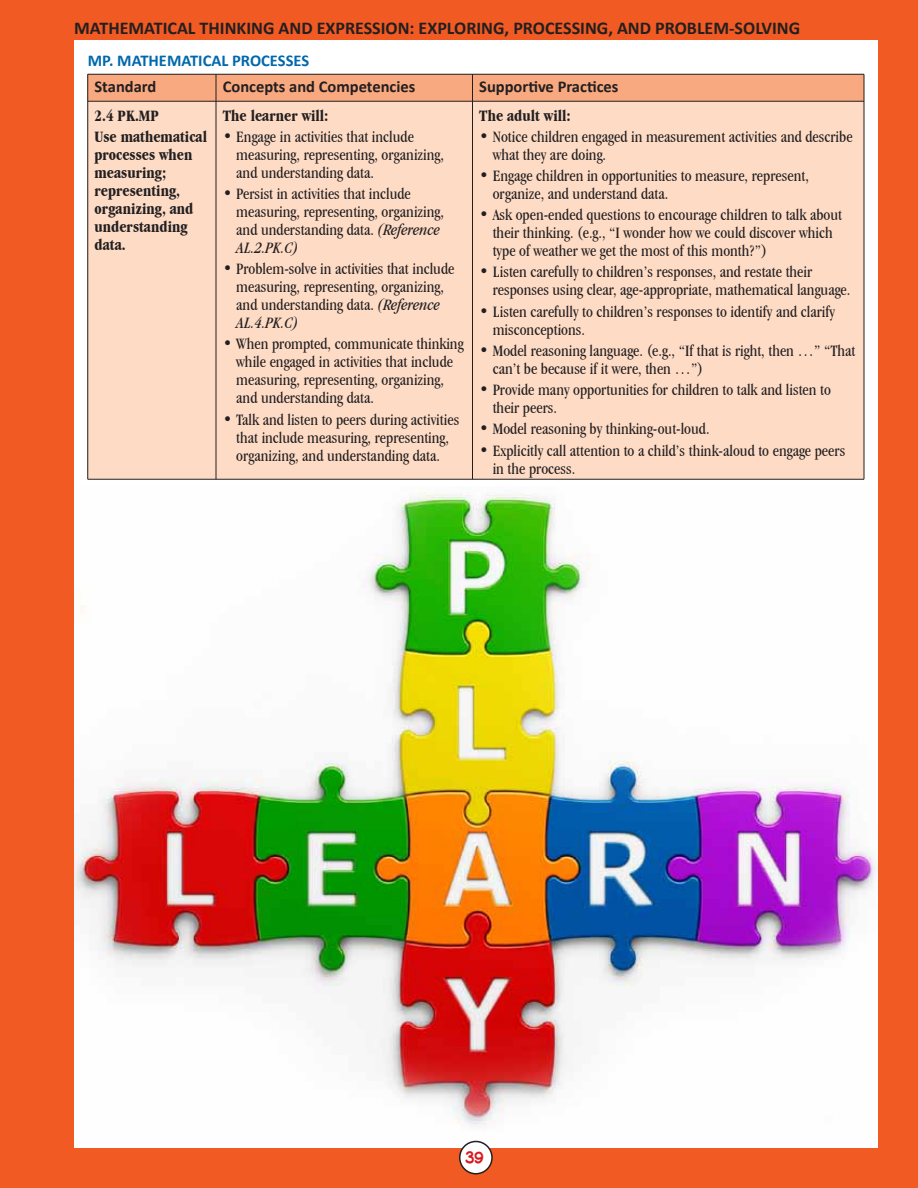
<style>
.page{position:relative;width:918px;height:1188px;background:#f15a22}
.page>*{position:absolute;margin:0;border:0;box-sizing:border-box;transform-origin:0 0}
.t1{font:700 18px "Calibri";color:#231f20}
.t2{font:condensed 16.5px/18px "Garamond IT Cby BT";color:#231f20}
.t3{font:700 condensed 16.5px/18px "Garamond IT Cby BT";color:#231f20}
.t4{font:700 16.5px "Calibri";color:#231f20}
.t5{font:700 16.5px "Calibri";color:#0068ac}
.t6{font:italic condensed 16.5px "Garamond IT Cby BT";color:#231f20}
.t7{font:700 16.5px "Wallow Hmk";color:#d81920;scale:.95 1}
.s1{font-style:italic}
</style>
<div class="page">
<div style="left:74px;top:40px;width:804px;height:1108px;background:#fff"></div>
<div style="left:216px;top:101px;width:256px;height:378px;background:#fddbc5"></div>
<div style="left:472px;top:101px;width:392px;height:378px;background:#fddbc5"></div>
<div style="left:88px;top:101px;width:128px;height:378px;background:#fddbc5"></div>
<hr style="left:88px;top:479px;width:776px;height:1px;background:#231f20">
<div style="left:88px;top:74px;width:128px;height:27px;background:#f9a980"></div>
<div style="left:216px;top:74px;width:256px;height:27px;background:#f9a980"></div>
<div style="left:472px;top:74px;width:392px;height:27px;background:#f9a980"></div>
<hr style="left:88px;top:101px;width:776px;height:1px;background:#231f20">
<hr style="left:864px;top:74px;width:1px;height:405px;background:#231f20">
<hr style="left:472px;top:74px;width:1px;height:405px;background:#231f20">
<hr style="left:216px;top:74px;width:1px;height:405px;background:#231f20">
<hr style="left:87px;top:74px;width:1px;height:405px;background:#231f20">
<hr style="left:88px;top:74px;width:776px;height:1px;background:#231f20">
<img style="left:74px;top:490px;width:804px;height:658px">
<div style="left:460px;top:1142px;width:32px;height:32px;background:#fff;border-radius:50%"></div>
<div style="left:459px;top:1141px;width:34px;height:33px;border:2px solid #231f20;border-radius:50%"></div>
<p class="t1" style="left:74px;top:16px;width:728px">MATHEMATICAL THINKING AND EXPRESSION: EXPLORING, PROCESSING, AND PROBLEM-SOLVING</p>
<h3 class="t5" style="left:88px;top:50px;width:223px">MP. MATHEMATICAL PROCESSES</h3>
<p class="t4" style="left:94px;top:76px;width:63px">Standard</p>
<p class="t4" style="left:223px;top:76px;width:194px">Concepts and Competencies</p>
<p class="t4" style="left:479px;top:76px;width:141px">Supportive Practices</p>
<p class="t3" style="left:94px;top:106px;width:66px">2.4 PK.MP</p>
<p class="t3" style="left:223px;top:106px;width:107px">The learner will:</p>
<p class="t3" style="left:479px;top:106px;width:93px">The adult will:</p>
<p class="t3" style="left:94px;top:127px;width:114px">Use mathematical</p>
<p class="t2" style="left:223px;top:127px;width:193px">• Engage in activities that include</p>
<p class="t2" style="left:479px;top:127px;width:375px">• Notice children engaged in measurement activities and describe</p>
<p class="t3" style="left:94px;top:145px;width:99px">processes when</p>
<p class="t2" style="left:236px;top:145px;width:209px">measuring, representing, organizing,</p>
<p class="t2" style="left:493px;top:145px;width:115px">what they are doing.</p>
<p class="t3" style="left:94px;top:163px;width:73px">measuring;</p>
<p class="t2" style="left:236px;top:163px;width:139px">and understanding data.</p>
<p class="t2" style="left:479px;top:167px;width:331px">• Engage children in opportunities to measure, represent,</p>
<p class="t3" style="left:94px;top:181px;width:87px">representing,</p>
<p class="t2" style="left:223px;top:185px;width:190px">• Persist in activities that include</p>
<p class="t2" style="left:493px;top:185px;width:177px">organize, and understand data.</p>
<p class="t3" style="left:94px;top:199px;width:100px">organizing, and understanding data.</p>
<p class="t2" style="left:236px;top:203px;width:209px">measuring, representing, organizing, and understanding data. <span class="s1">(Reference</span></p>
<p class="t2" style="left:493px;top:206px;width:351px;text-indent:-13px">• Ask open-ended questions to encourage children to talk about their thinking. (e.g., “I wonder how we could discover which type of weather we get the most of this month?”)</p>
<p class="t6" style="left:236px;top:238px;width:64px">AL.2.PK.C)</p>
<p class="t2" style="left:223px;top:260px;width:233px;text-align:center">• Problem-solve in activities that include measuring, representing, organizing, and understanding data. <span class="s1">(Reference</span></p>
<p class="t6" style="left:236px;top:313px;width:64px">AL.4.PK.C)</p>
<p class="t2" style="left:236px;top:335px;width:229px;text-indent:-13px">• When prompted, communicate thinking while engaged in activities that include measuring, representing, organizing, and understanding data.</p>
<p class="t2" style="left:223px;top:410px;width:238px;text-align:center">• Talk and listen to peers during activities that include measuring, representing, organizing, and understanding data.</p>
<p class="t2" style="left:493px;top:263px;width:359px;text-indent:-13px">• Listen carefully to children’s responses, and restate their responses using clear, age-appropriate, mathematical language.</p>
<p class="t2" style="left:493px;top:302px;width:344px;text-indent:-13px">• Listen carefully to children’s responses to identify and clarify misconceptions.</p>
<p class="t2" style="left:493px;top:342px;width:364px;text-indent:-13px">• Model reasoning language. (e.g., “If that is right, then …” “That can’t be because if it were, then …”)</p>
<p class="t2" style="left:493px;top:381px;width:340px;text-indent:-13px">• Provide many opportunities for children to talk and listen to their peers.</p>
<p class="t2" style="left:479px;top:420px;width:232px">• Model reasoning by thinking-out-loud.</p>
<p class="t2" style="left:493px;top:441px;width:354px;text-indent:-13px">• Explicitly call attention to a child’s think-aloud to engage peers in the process.</p>
<p class="t7" style="left:466px;top:1146px;width:21px">39</p>
</div>
